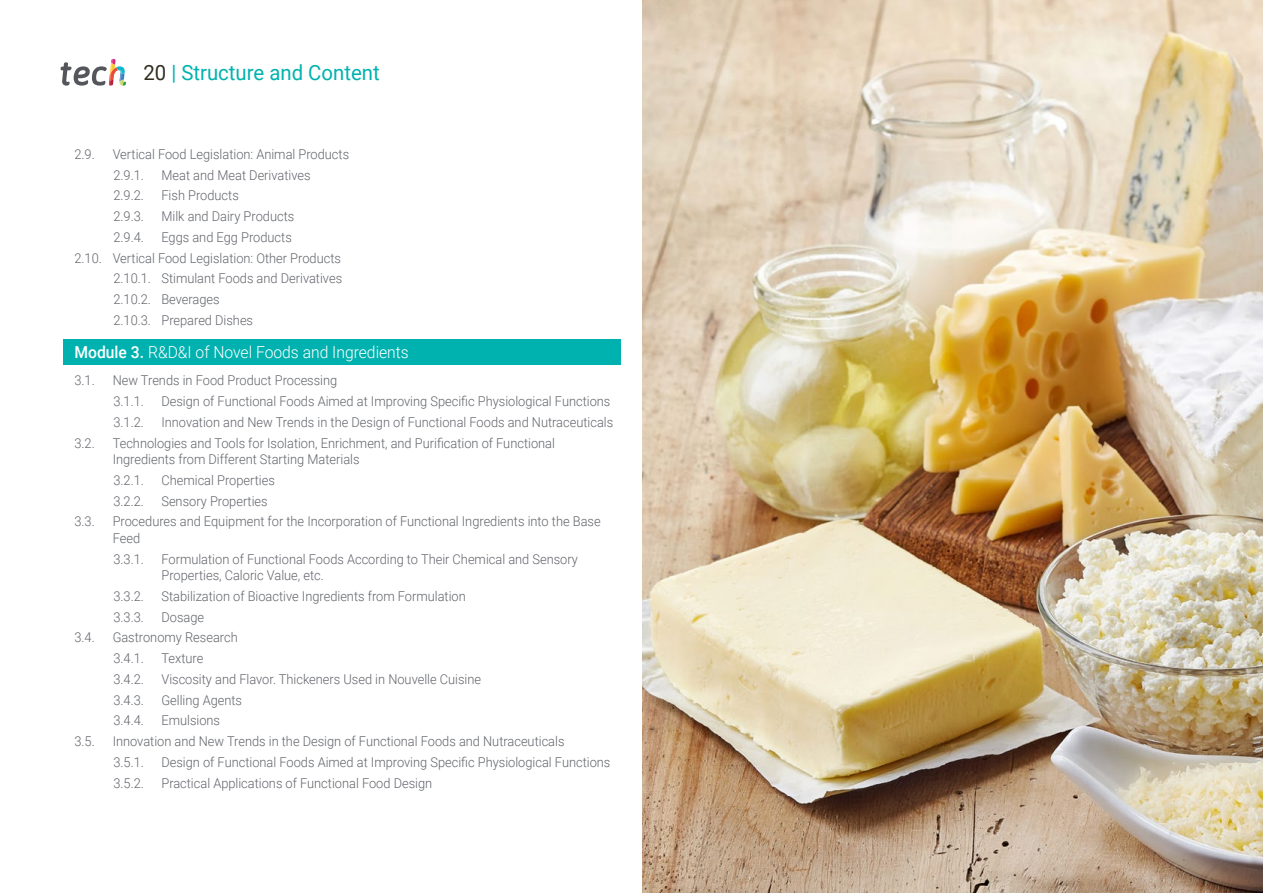
<style>
.page{position:relative;width:1263px;height:893px;background:#fff}
.page>*{position:absolute;margin:0;border:0;box-sizing:border-box;transform-origin:0 0}
.t1{font:21px "Roboto";color:#00b2af}
.t2{font:300 16.5px "Roboto";color:#fff;scale:.95 1}
.t3{font:300 13.5px/20.7px "Roboto";color:#61646a;scale:.95 1}
.s1{color:#312e20}
.s2{font-weight:500}
</style>
<div class="page">
<div style="left:63px;top:339px;width:558px;height:25px;background:#00b2af"></div>
<svg style="left:61px;top:59px;width:65px;height:27px"></svg>
<img style="left:642px;top:0;width:621px;height:893px">
<h1 class="t1" style="left:144px;top:57px;width:238px"><span class="s1">20</span> | Structure and Content</h1>
<p class="t3" style="left:74px;top:143px;width:23px">2.9.</p>
<p class="t3" style="left:113px;top:143px;width:250px">Vertical Food Legislation: Animal Products<br>2.9.1.</p>
<p class="t3" style="left:161px;top:164px;width:159px">Meat and Meat Derivatives</p>
<p class="t3" style="left:113px;top:185px;width:34px">2.9.2.</p>
<p class="t3" style="left:161px;top:185px;width:83px">Fish Products</p>
<p class="t3" style="left:113px;top:206px;width:34px">2.9.3.</p>
<p class="t3" style="left:161px;top:206px;width:141px">Milk and Dairy Products</p>
<p class="t3" style="left:113px;top:226px;width:34px">2.9.4.</p>
<p class="t3" style="left:161px;top:226px;width:139px">Eggs and Egg Products</p>
<p class="t3" style="left:74px;top:247px;width:282px">2.10. Vertical Food Legislation: Other Products</p>
<p class="t3" style="left:113px;top:268px;width:242px">2.10.1. Stimulant Foods and Derivatives</p>
<p class="t3" style="left:113px;top:289px;width:113px">2.10.2. Beverages</p>
<p class="t3" style="left:113px;top:309px;width:149px">2.10.3. Prepared Dishes</p>
<p class="t2" style="left:74px;top:341px;width:354px"><span class="s2">Module 3.</span> R&amp;D&amp;I of Novel Foods and Ingredients</p>
<p class="t3" style="left:74px;top:370px;width:23px">3.1.</p>
<p class="t3" style="left:113px;top:370px;width:238px">New Trends in Food Product Processing<br>3.1.1.</p>
<p class="t3" style="left:161px;top:390px;width:474px">Design of Functional Foods Aimed at Improving Specific Physiological Functions</p>
<p class="t3" style="left:113px;top:411px;width:34px">3.1.2.</p>
<p class="t3" style="left:161px;top:411px;width:477px">Innovation and New Trends in the Design of Functional Foods and Nutraceuticals</p>
<p class="t3" style="left:74px;top:432px;width:23px">3.2.</p>
<p class="t3" style="left:113px;top:434px;width:467px;line-height:16.5px">Technologies and Tools for Isolation, Enrichment, and Purification of Functional<br>Ingredients from Different Starting Materials</p>
<p class="t3" style="left:113px;top:469px;width:34px">3.2.1.</p>
<p class="t3" style="left:161px;top:469px;width:121px">Chemical Properties</p>
<p class="t3" style="left:113px;top:490px;width:34px">3.2.2.</p>
<p class="t3" style="left:161px;top:490px;width:113px">Sensory Properties</p>
<p class="t3" style="left:74px;top:511px;width:23px">3.3.</p>
<p class="t3" style="left:113px;top:513px;width:515px;line-height:16.5px">Procedures and Equipment for the Incorporation of Functional Ingredients into the Base<br>Feed</p>
<p class="t3" style="left:113px;top:548px;width:34px">3.3.1.</p>
<p class="t3" style="left:161px;top:550px;width:440px;line-height:16.5px">Formulation of Functional Foods According to Their Chemical and Sensory<br>Properties, Caloric Value, etc.</p>
<p class="t3" style="left:113px;top:585px;width:34px">3.3.2.</p>
<p class="t3" style="left:161px;top:585px;width:322px">Stabilization of Bioactive Ingredients from Formulation</p>
<p class="t3" style="left:113px;top:606px;width:34px">3.3.3.</p>
<p class="t3" style="left:161px;top:606px;width:46px">Dosage</p>
<p class="t3" style="left:74px;top:627px;width:23px">3.4.</p>
<p class="t3" style="left:113px;top:627px;width:133px">Gastronomy Research<br>3.4.1.</p>
<p class="t3" style="left:161px;top:647px;width:46px">Texture</p>
<p class="t3" style="left:113px;top:668px;width:34px">3.4.2.</p>
<p class="t3" style="left:161px;top:668px;width:338px">Viscosity and Flavor. Thickeners Used in Nouvelle Cuisine</p>
<p class="t3" style="left:113px;top:689px;width:34px">3.4.3.</p>
<p class="t3" style="left:161px;top:689px;width:86px">Gelling Agents</p>
<p class="t3" style="left:113px;top:710px;width:34px">3.4.4.</p>
<p class="t3" style="left:161px;top:710px;width:63px">Emulsions</p>
<p class="t3" style="left:74px;top:730px;width:23px">3.5.</p>
<p class="t3" style="left:113px;top:730px;width:477px">Innovation and New Trends in the Design of Functional Foods and Nutraceuticals<br>3.5.1.</p>
<p class="t3" style="left:161px;top:751px;width:474px">Design of Functional Foods Aimed at Improving Specific Physiological Functions</p>
<p class="t3" style="left:113px;top:772px;width:34px">3.5.2.</p>
<p class="t3" style="left:161px;top:772px;width:287px">Practical Applications of Functional Food Design</p>
</div>
